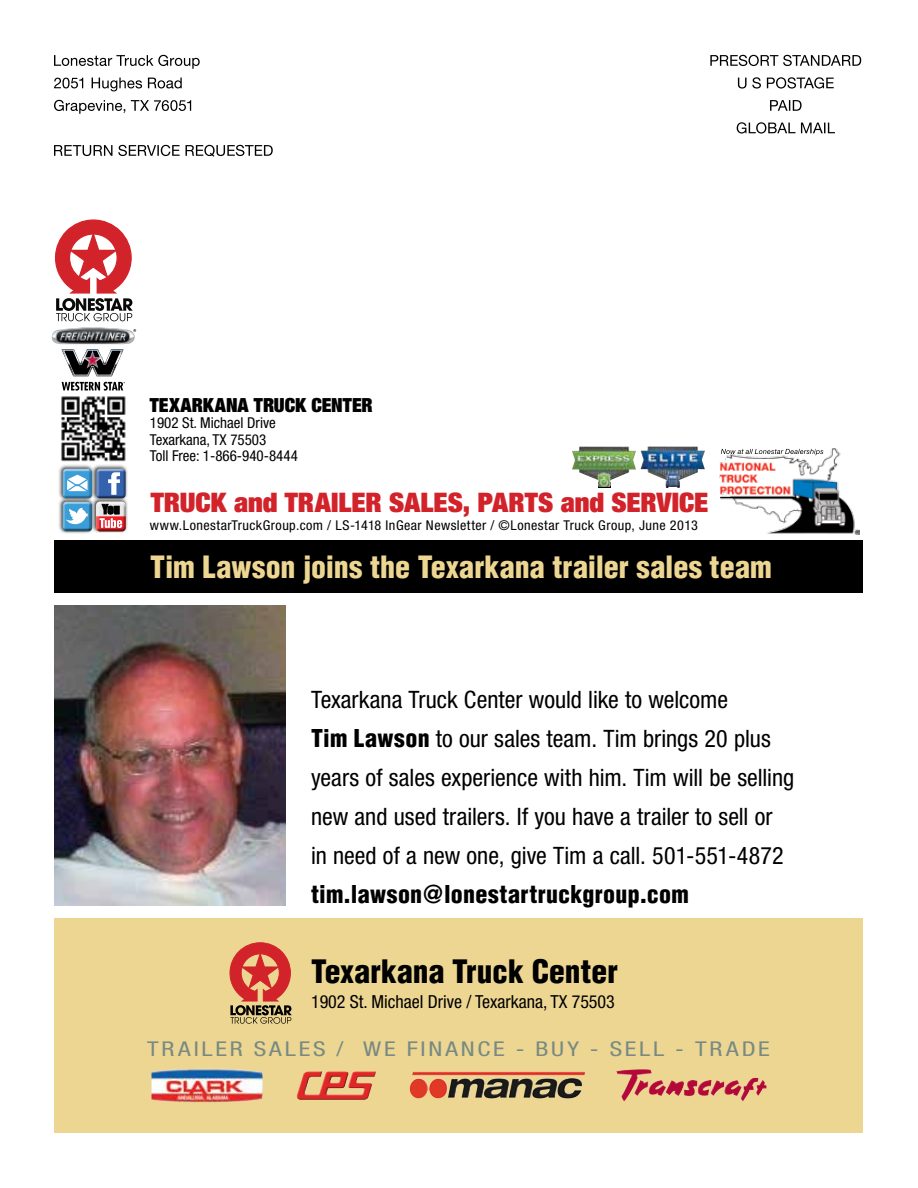
<style>
.page{position:relative;width:918px;height:1188px;background:#fff}
.page>*{position:absolute;margin:0;border:0;box-sizing:border-box;transform-origin:0 0}
.t1{font:900 condensed 31.5px "Helvetica";color:#000}
.t2{font:900 condensed 30px "Helvetica";letter-spacing:.005em;color:#edd692}
.t3{font:900 expanded 27px "Helvetica Neue";letter-spacing:-.005em;color:#d2232a;scale:1.05 1}
.t4{font:condensed 24px/39px "Helvetica Neue LT Std";color:#000}
.t5{font:900 condensed 24px "Helvetica";letter-spacing:.01em;color:#000}
.t6{font:condensed 20.4px "Helvetica Neue LT Std";letter-spacing:.115em;color:#788a83;scale:1.23 1}
.t7{font:900 expanded 19.5px "Helvetica Neue";letter-spacing:.005em;color:#000}
.t8{font:condensed 18px "Helvetica Neue";color:#000}
.t9{font:condensed 15px/16.5px "Helvetica Neue";color:#000}
.t10{font:condensed 13.5px "Helvetica Neue LT Std";letter-spacing:.03em;color:#000;scale:1.05 1}
.s1{font-family:"Helvetica";font-weight:900}
</style>
<div class="page">
<svg style="left:598px;top:487px;width:12px;height:1px"></svg>
<img style="left:640px;top:447px;width:65px;height:41px">
<img style="left:572px;top:446px;width:64px;height:41px">
<img style="left:720px;top:448px;width:139px;height:86px">
<svg style="left:721px;top:449px;width:102px;height:6px"></svg>
<img style="left:61px;top:396px;width:65px;height:66px">
<svg style="left:69px;top:367px;width:47px;height:9px"></svg>
<svg style="left:62px;top:382px;width:63px;height:9px"></svg>
<svg style="left:55px;top:219px;width:78px;height:102px"></svg>
<div style="left:92px;top:464px;width:36px;height:37px;background:#000;opacity:.75"></div>
<svg style="left:95px;top:466px;width:31px;height:3px"></svg>
<div style="left:58px;top:497px;width:37px;height:37px;background:#000;opacity:.75"></div>
<div style="left:60px;top:502px;width:33px;height:30px;background:#000;opacity:.75"></div>
<div style="left:91px;top:497px;width:37px;height:37px;background:#fcfcfc"></div>
<div style="left:96px;top:501px;width:32px;height:30px;background:#f3f3f3"></div>
<div style="left:96px;top:502px;width:32px;height:32px;background:#000;opacity:.75"></div>
<div style="left:58px;top:464px;width:37px;height:37px;background:#000;opacity:.75"></div>
<svg style="left:63px;top:469px;width:63px;height:63px"></svg>
<svg style="left:60px;top:466px;width:33px;height:2px"></svg>
<div style="left:60px;top:468px;width:33px;height:31px;background:#000;opacity:.5"></div>
<svg style="left:54px;top:55px;width:146px;height:14px"></svg>
<svg style="left:54px;top:78px;width:128px;height:13px"></svg>
<svg style="left:54px;top:100px;width:137px;height:14px"></svg>
<svg style="left:54px;top:145px;width:219px;height:12px"></svg>
<svg style="left:710px;top:55px;width:151px;height:11px"></svg>
<svg style="left:738px;top:77px;width:96px;height:12px"></svg>
<svg style="left:770px;top:100px;width:32px;height:11px"></svg>
<svg style="left:737px;top:122px;width:98px;height:12px"></svg>
<img style="left:54px;top:605px;width:231px;height:300px">
<div style="left:55px;top:919px;width:808px;height:214px;background:#edd692"></div>
<div style="left:55px;top:541px;width:808px;height:52px;background:#000"></div>
<svg style="left:229px;top:942px;width:63px;height:82px"></svg>
<img style="left:616px;top:1069px;width:20px;height:32px">
<img style="left:412px;top:1072px;width:173px;height:27px">
<img style="left:321px;top:1071px;width:42px;height:23px">
<img style="left:152px;top:1068px;width:111px;height:34px">
<p class="t7" style="left:150px;top:392px;width:224px">TEXARKANA TRUCK CENTER</p>
<p class="t9" style="left:150px;top:414px;width:150px">1902 St. Michael Drive<br>Texarkana, TX 75503<br>Toll Free: 1-866-940-8444</p>
<p class="t3" style="left:151px;top:485px;width:533px">TRUCK and TRAILER SALES, PARTS and SERVICE</p>
<p class="t10" style="left:150px;top:518px;width:523px">www.LonestarTruckGroup.com / LS-1418 InGear Newsletter / ©Lonestar Truck Group, June 2013</p>
<p class="t2" style="left:150px;top:548px;width:623px">Tim Lawson joins the Texarkana trailer sales team</p>
<p class="t4" style="left:311px;top:680px;width:485px">Texarkana Truck Center would like to welcome<br><span class="s1">Tim Lawson</span> to our sales team. Tim brings 20 plus years of sales experience with him. Tim will be selling new and used trailers. If you have a trailer to sell or in need of a new one, give Tim a call. 501-551-4872</p>
<p class="t5" style="left:311px;top:879px;width:379px">tim.lawson@lonestartruckgroup.com</p>
<h1 class="t1" style="left:311px;top:951px;width:308px">Texarkana Truck Center</h1>
<p class="t8" style="left:311px;top:991px;width:305px">1902 St. Michael Drive / Texarkana, TX 75503</p>
<p class="t6" style="left:147px;top:1037px;width:508px">TRAILER SALES / WE FINANCE - BUY - SELL - TRADE</p>
</div>
